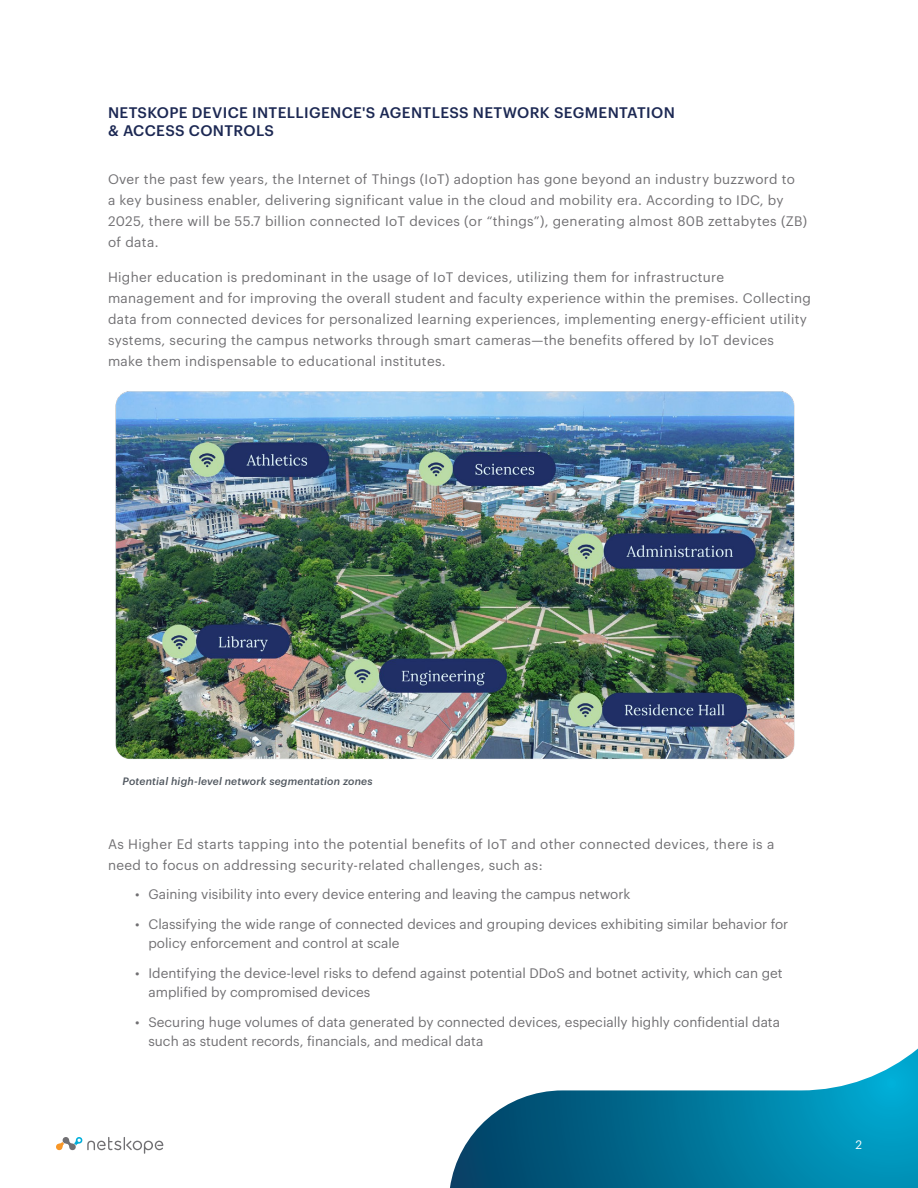
<style>
.page{position:relative;width:918px;height:1188px;background:#fff}
.page>*{position:absolute;margin:0;border:0;box-sizing:border-box;transform-origin:0 0}
.t1{font:500 15px/18px "Graphik";letter-spacing:.025em;color:#1c2853}
.t2{font:13.5px/21px "Graphik";letter-spacing:.025em;color:#717073}
.t3{font:13.5px/19.5px "Graphik";color:#717073}
.t4{font:12px "Graphik";color:#fff}
.t5{font:italic 500 10.5px "Graphik";letter-spacing:.02em;color:#50575f}
</style>
<div class="page">
<svg style="left:450px;top:1049px;width:468px;height:139px"></svg>
<svg style="left:56px;top:1137px;width:107px;height:17px"></svg>
<img style="left:115px;top:391px;width:680px;height:368px">
<p class="t1" style="left:108px;top:102px;width:568px">NETSKOPE DEVICE INTELLIGENCE'S AGENTLESS NETWORK SEGMENTATION &amp; ACCESS CONTROLS</p>
<p class="t2" style="left:108px;top:168px;width:701px">Over the past few years, the Internet of Things (IoT) adoption has gone beyond an industry buzzword to<br>a key business enabler, delivering significant value in the cloud and mobility era. According to IDC, by 2025, there will be 55.7 billion connected IoT devices (or “things”), generating almost 80B zettabytes (ZB) of data.</p>
<p class="t2" style="left:108px;top:265px;width:705px">Higher education is predominant in the usage of IoT devices, utilizing them for infrastructure management and for improving the overall student and faculty experience within the premises. Collecting data from connected devices for personalized learning experiences, implementing energy-efficient utility systems, securing the campus networks through smart cameras—the benefits offered by IoT devices make them indispensable to educational institutes.</p>
<p class="t5" style="left:123px;top:773px;width:252px">Potential high-level network segmentation zones</p>
<p class="t2" style="left:108px;top:832px;width:668px">As Higher Ed starts tapping into the potential benefits of IoT and other connected devices, there is a need to focus on addressing security-related challenges, such as:</p>
<p class="t3" style="left:135px;top:883px;width:497px">• Gaining visibility into every device entering and leaving the campus network</p>
<p class="t3" style="left:148px;top:913px;width:641px;text-indent:-14px">• Classifying the wide range of connected devices and grouping devices exhibiting similar behavior for policy enforcement and control at scale</p>
<p class="t3" style="left:148px;top:962px;width:636px;text-indent:-14px">• Identifying the device-level risks to defend against potential DDoS and botnet activity, which can get amplified by compromised devices</p>
<p class="t3" style="left:148px;top:1011px;width:633px;text-indent:-14px">• Securing huge volumes of data generated by connected devices, especially highly confidential data such as student records, financials, and medical data</p>
<p class="t4" style="left:855px;top:1136px;width:8px">2</p>
</div>
